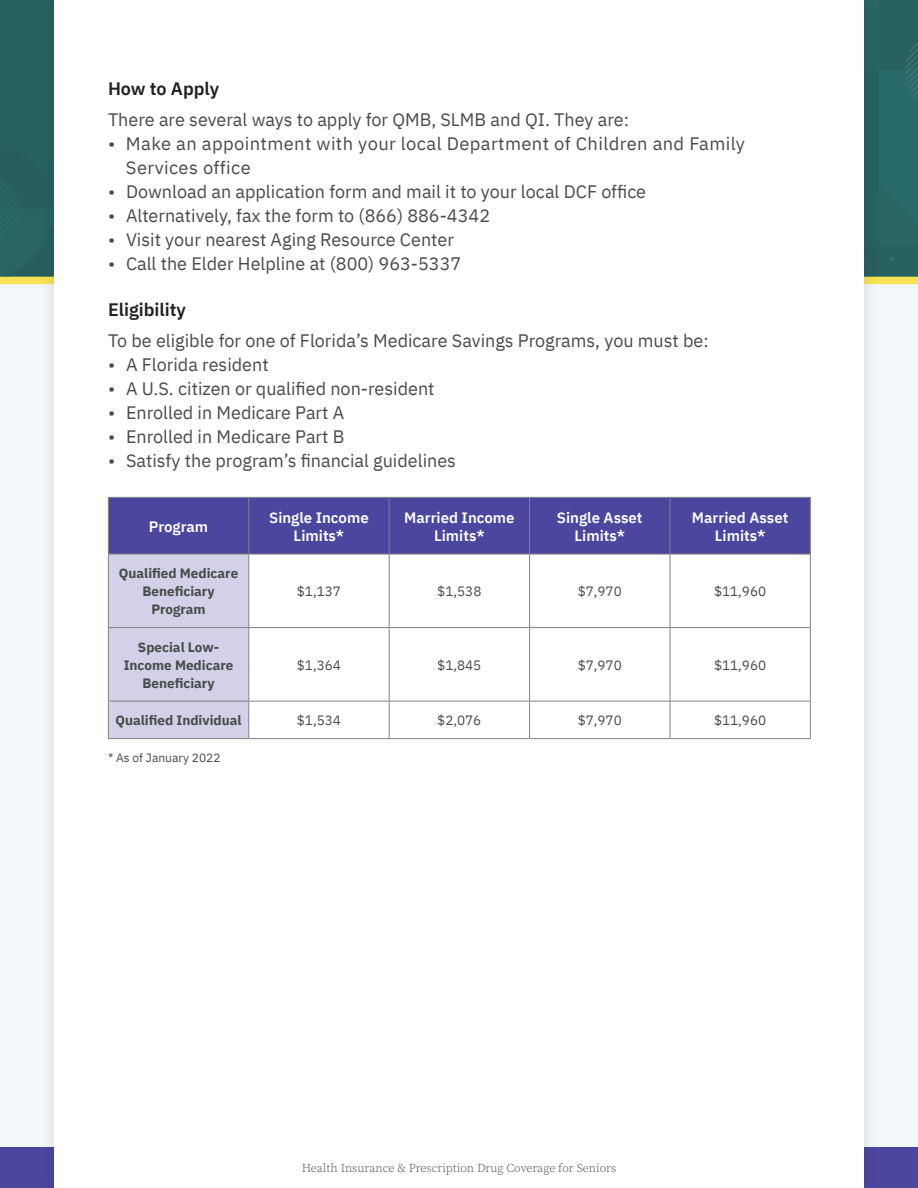
<style>
.page{position:relative;width:918px;height:1188px;background:#f2f7f9}
.page>*{position:absolute;margin:0;border:0;box-sizing:border-box;transform-origin:0 0}
.t1{font:18px "IBM Plex Sans";color:#474b49}
.t2{font:18px/24px "IBM Plex Sans";letter-spacing:.02em;color:#474b49}
.t3{font:600 18px "IBM Plex Sans";color:#231f20}
.t4{font:600 15px/18px "IBM Plex Sans";color:#fff;text-align:center}
.t5{font:700 13.5px/18px "IBM Plex Sans";color:#474b49;text-align:center}
.t6{font:13.5px "IBM Plex Sans";color:#474b49}
.t7{font:300 12px "Source Serif Pro";color:#474b49}
.t8{font:12px "IBM Plex Sans";color:#474b49}
</style>
<div class="page">
<div style="left:0;top:0;width:918px;height:280px;background:#2d6361"></div>
<div style="left:0;top:277px;width:918px;height:7px;background:#f5e353"></div>
<div style="left:0;top:1148px;width:918px;height:40px;background:#4b479f"></div>
<div style="left:39px;top:0;width:841px;height:1188px;background:#231f20;opacity:.15"></div>
<div style="left:54px;top:0;width:810px;height:1188px;background:#fff"></div>
<svg style="left:109px;top:498px;width:701px;height:240px"></svg>
<hr style="left:248px;top:498px;width:1px;height:56px;background:#808284">
<hr style="left:389px;top:498px;width:1px;height:56px;background:#808284">
<hr style="left:529px;top:498px;width:1px;height:56px;background:#808284">
<hr style="left:670px;top:498px;width:1px;height:56px;background:#808284">
<hr style="left:389px;top:554px;width:1px;height:73px;background:#808284">
<hr style="left:529px;top:554px;width:1px;height:73px;background:#808284">
<hr style="left:670px;top:554px;width:1px;height:73px;background:#808284">
<hr style="left:108px;top:627px;width:141px;height:1px;background:#808284">
<hr style="left:249px;top:627px;width:140px;height:1px;background:#808284">
<hr style="left:389px;top:627px;width:141px;height:1px;background:#808284">
<hr style="left:389px;top:628px;width:1px;height:73px;background:#808284">
<hr style="left:530px;top:627px;width:140px;height:1px;background:#808284">
<hr style="left:529px;top:628px;width:1px;height:73px;background:#808284">
<hr style="left:670px;top:627px;width:141px;height:1px;background:#808284">
<hr style="left:670px;top:628px;width:1px;height:73px;background:#808284">
<hr style="left:108px;top:701px;width:141px;height:1px;background:#808284">
<hr style="left:249px;top:701px;width:140px;height:1px;background:#808284">
<hr style="left:389px;top:701px;width:141px;height:1px;background:#808284">
<hr style="left:389px;top:701px;width:1px;height:37px;background:#808284">
<hr style="left:530px;top:701px;width:140px;height:1px;background:#808284">
<hr style="left:529px;top:701px;width:1px;height:37px;background:#808284">
<hr style="left:670px;top:701px;width:141px;height:1px;background:#808284">
<hr style="left:670px;top:701px;width:1px;height:37px;background:#808284">
<hr style="left:249px;top:738px;width:140px;height:1px;background:#808284">
<hr style="left:389px;top:738px;width:141px;height:1px;background:#808284">
<hr style="left:530px;top:738px;width:140px;height:1px;background:#808284">
<hr style="left:670px;top:738px;width:141px;height:1px;background:#808284">
<hr style="left:810px;top:554px;width:1px;height:73px;background:#808284">
<hr style="left:810px;top:628px;width:1px;height:73px;background:#808284">
<hr style="left:810px;top:701px;width:1px;height:37px;background:#808284">
<hr style="left:108px;top:497px;width:141px;height:1px;background:#808284">
<hr style="left:108px;top:498px;width:1px;height:56px;background:#808284">
<hr style="left:249px;top:497px;width:140px;height:1px;background:#808284">
<hr style="left:389px;top:497px;width:141px;height:1px;background:#808284">
<hr style="left:530px;top:497px;width:140px;height:1px;background:#808284">
<hr style="left:670px;top:497px;width:141px;height:1px;background:#808284">
<hr style="left:810px;top:498px;width:1px;height:56px;background:#808284">
<hr style="left:249px;top:554px;width:140px;height:1px;background:#808284">
<hr style="left:389px;top:554px;width:141px;height:1px;background:#808284">
<hr style="left:530px;top:554px;width:140px;height:1px;background:#808284">
<hr style="left:670px;top:554px;width:141px;height:1px;background:#808284">
<hr style="left:108px;top:554px;width:141px;height:1px;background:#808284">
<hr style="left:108px;top:554px;width:1px;height:73px;background:#808284">
<hr style="left:248px;top:554px;width:1px;height:73px;background:#808284">
<hr style="left:108px;top:628px;width:1px;height:73px;background:#808284">
<hr style="left:248px;top:628px;width:1px;height:73px;background:#808284">
<hr style="left:108px;top:701px;width:1px;height:37px;background:#808284">
<hr style="left:248px;top:701px;width:1px;height:37px;background:#808284">
<hr style="left:108px;top:738px;width:141px;height:1px;background:#808284">
<p class="t3" style="left:108px;top:75px;width:113px">How to Apply</p>
<p class="t1" style="left:108px;top:106px;width:523px">There are several ways to apply for QMB, SLMB and QI. They are:</p>
<p class="t2" style="left:126px;top:130px;width:621px;text-indent:-18px">• Make an appointment with your local Department of Children and Family<br>Services office</p>
<p class="t1" style="left:108px;top:178px;width:540px">• Download an application form and mail it to your local DCF office</p>
<p class="t1" style="left:108px;top:202px;width:384px">• Alternatively, fax the form to (866) 886-4342</p>
<p class="t1" style="left:108px;top:226px;width:347px">• Visit your nearest Aging Resource Center</p>
<p class="t1" style="left:108px;top:250px;width:355px">• Call the Elder Helpline at (800) 963-5337</p>
<p class="t3" style="left:108px;top:296px;width:80px">Eligibility</p>
<p class="t1" style="left:108px;top:327px;width:602px">To be eligible for one of Florida’s Medicare Savings Programs, you must be:</p>
<p class="t1" style="left:108px;top:351px;width:162px">• A Florida resident</p>
<p class="t1" style="left:108px;top:375px;width:328px">• A U.S. citizen or qualified non-resident</p>
<p class="t1" style="left:108px;top:399px;width:238px">• Enrolled in Medicare Part A</p>
<p class="t1" style="left:108px;top:423px;width:238px">• Enrolled in Medicare Part B</p>
<p class="t1" style="left:108px;top:447px;width:350px">• Satisfy the program’s financial guidelines</p>
<p class="t4" style="left:149px;top:516px;width:61px">Program</p>
<p class="t4" style="left:269px;top:507px;width:101px">Single Income<br>Limits*</p>
<p class="t4" style="left:404px;top:507px;width:112px">Married Income<br>Limits*</p>
<p class="t4" style="left:557px;top:507px;width:87px">Single Asset<br>Limits*</p>
<p class="t4" style="left:692px;top:507px;width:98px">Married Asset<br>Limits*</p>
<p class="t5" style="left:119px;top:563px;width:121px">Qualified Medicare<br>Beneficiary<br>Program</p>
<p class="t6" style="left:297px;top:581px;width:46px">$1,137</p>
<p class="t6" style="left:437px;top:581px;width:46px">$1,538</p>
<p class="t6" style="left:578px;top:581px;width:46px">$7,970</p>
<p class="t6" style="left:714px;top:581px;width:54px">$11,960</p>
<p class="t5" style="left:124px;top:637px;width:111px">Special Low-<br>Income Medicare<br>Beneficiary</p>
<p class="t6" style="left:297px;top:654px;width:46px">$1,364</p>
<p class="t6" style="left:437px;top:654px;width:46px">$1,845</p>
<p class="t6" style="left:578px;top:654px;width:46px">$7,970</p>
<p class="t6" style="left:714px;top:654px;width:54px">$11,960</p>
<p class="t5" style="left:115px;top:710px;width:128px">Qualified Individual</p>
<p class="t6" style="left:297px;top:710px;width:46px">$1,534</p>
<p class="t6" style="left:437px;top:710px;width:46px">$2,076</p>
<p class="t6" style="left:578px;top:710px;width:46px">$7,970</p>
<p class="t6" style="left:714px;top:710px;width:54px">$11,960</p>
<p class="t8" style="left:108px;top:748px;width:114px">* As of January 2022</p>
<p class="t7" style="left:302px;top:1160px;width:316px">Health Insurance &amp; Prescription Drug Coverage for Seniors</p>
</div>
